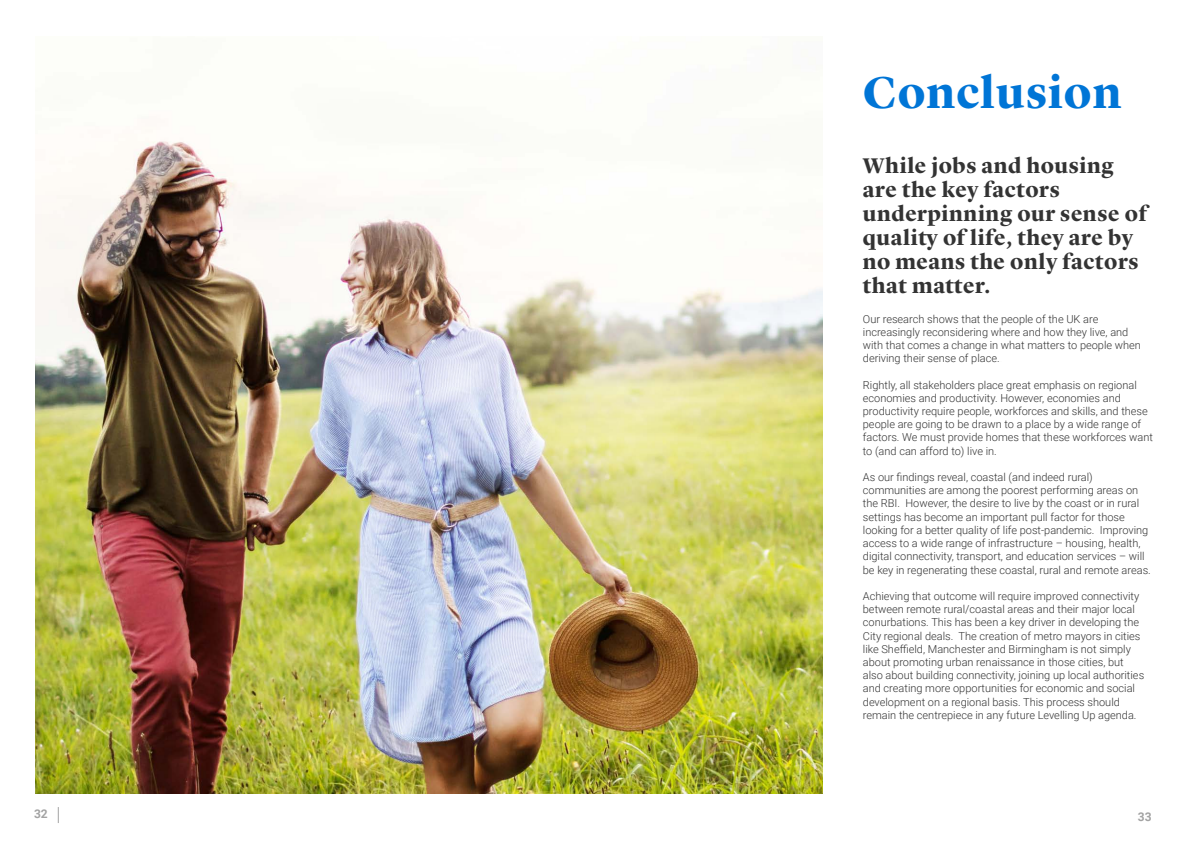
<style>
.page{position:relative;width:1191px;height:842px;background:#fff}
.page>*{position:absolute;margin:0;border:0;box-sizing:border-box;transform-origin:0 0}
.Heading_1_Charcoal{font:700 46px "Lyon Display";letter-spacing:.025em;color:#0075d6}
.Quote_text{font:700 22px/24px "Lyon Display";letter-spacing:.03em;color:#333}
.t1{font:700 12px "Roboto";color:#a3a3a3}
.Body_White{font:300 11px/13.2px "Roboto";color:#333}
.s1{color:#f6f6f6}
</style>
<div class="page">
<img style="left:36px;top:141px;width:786px;height:653px">
<svg style="left:58px;top:807px;width:1px;height:16px"></svg>
<p class="Heading_1_Charcoal" style="left:863px;top:58px;width:260px">Conclusion</p>
<p class="Quote_text" style="left:863px;top:151px;width:285px">While jobs and housing are the key factors underpinning our sense of quality of life, they are by no means the only factors that matter.</p>
<p class="Body_White" style="left:863px;top:312px;width:279px">Our research shows that the people of the UK are increasingly reconsidering where and how they live, and with that comes a change in what matters to people when deriving their sense of place.<span class="s1">.</span></p>
<p class="Body_White" style="left:863px;top:378px;width:291px">Rightly, all stakeholders place great emphasis on regional economies and productivity. However, economies and productivity require people, workforces and skills, and these people are going to be drawn to a place by a wide range of factors. We must provide homes that these workforces want to (and can afford to) live in.</p>
<p class="Body_White" style="left:863px;top:470px;width:289px">As our findings reveal, coastal (and indeed rural) communities are among the poorest performing areas on the RBI. However, the desire to live by the coast or in rural settings has become an important pull factor for those looking for a better quality of life post-pandemic. Improving access to a wide range of infrastructure – housing, health, digital connectivity, transport, and education services – will be key in regenerating these coastal, rural and remote areas.</p>
<p class="Body_White" style="left:863px;top:589px;width:283px">Achieving that outcome will require improved connectivity between remote rural/coastal areas and their major local conurbations. This has been a key driver in developing the City regional deals. The creation of metro mayors in cities like Sheffield, Manchester and Birmingham is not simply about promoting urban renaissance in those cities, but also about building connectivity, joining up local authorities and creating more opportunities for economic and social development on a regional basis. This process should remain the centrepiece in any future Levelling Up agenda.</p>
<p class="t1" style="left:34px;top:806px;width:15px">32</p>
<p class="t1" style="left:1138px;top:809px;width:15px">33</p>
</div>
